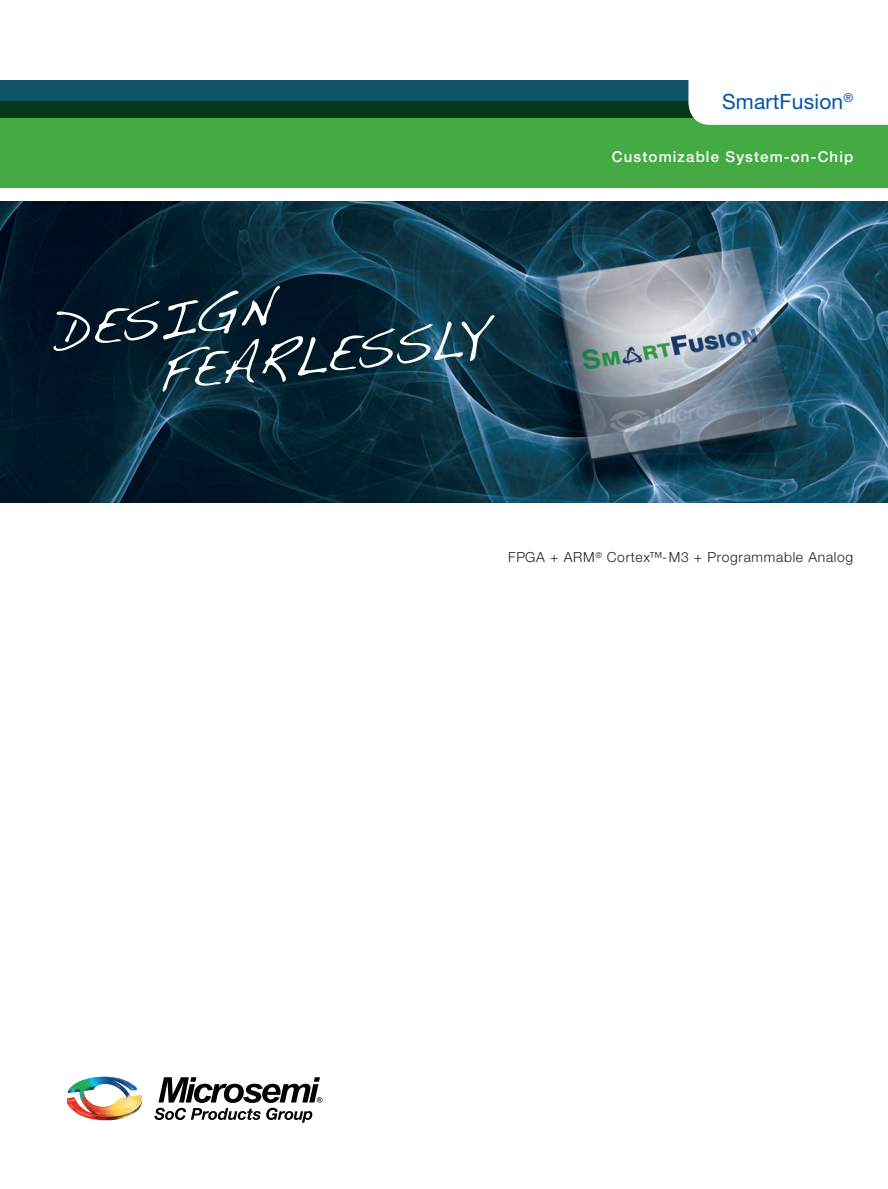
<style>
.page{position:relative;width:888px;height:1189px;background:#fff}
.page>*{position:absolute;margin:0;border:0;box-sizing:border-box;transform-origin:0 0}
.t1{font:21px "Helvetica Neue LT Std";letter-spacing:.01em;color:#0154a6}
.t2{font:500 15px "Helvetica Neue LT Std";letter-spacing:.075em;color:#fff}
.t3{font:300 13.8px "Helvetica Neue LT Std";letter-spacing:.05em;color:#231f20}
</style>
<div class="page">
<div style="left:0;top:101px;width:887px;height:87px;background:#44aa42"></div>
<svg style="left:0;top:80px;width:688px;height:37px;background:#0a4747"></svg>
<div style="left:688px;top:80px;width:199px;height:45px;background:#fff"></div>
<svg style="left:154px;top:1077px;width:168px;height:45px"></svg>
<img style="left:67px;top:1076px;width:75px;height:45px">
<img style="left:0;top:201px;width:887px;height:302px">
<svg style="left:53px;top:285px;width:441px;height:106px;background:#1d3947"></svg>
<h1 class="t1" style="left:722px;top:89px;width:133px">SmartFusion<sup>®</sup></h1>
<p class="t2" style="left:611px;top:148px;width:243px">Customizable System-on-Chip</p>
<p class="t3" style="left:508px;top:549px;width:346px">FPGA + ARM<sup>®</sup> Cortex™-M3 + Programmable Analog</p>
</div>
